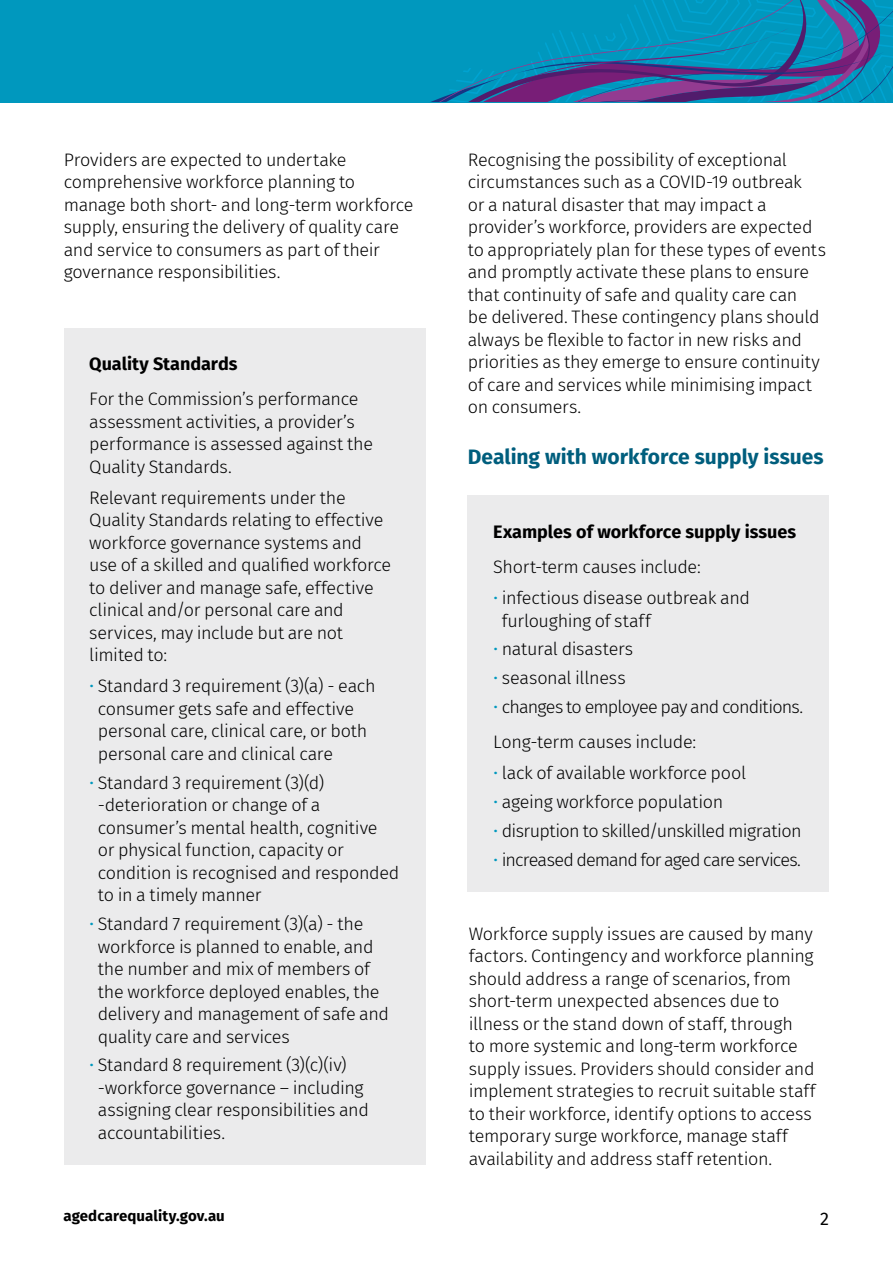
<style>
.page{position:relative;width:893px;height:1263px;background:#fff}
.page>*{position:absolute;margin:0;border:0;box-sizing:border-box;transform-origin:0 0}
.t1{font:700 21px "Fira Sans";color:#005e7d}
.Body_text{font:300 18px/22.5px "Fira Sans";letter-spacing:-.02em;color:#000}
.bullets{font:300 18px/22.5px "Fira Sans";letter-spacing:-.02em;color:#000}
.Bullet_last{font:300 18px/22.5px "Fira Sans";letter-spacing:-.02em;color:#000}
.t2{font:700 18px "Fira Sans";color:#000}
.bullets-2{font:300 18px "Fira Sans";letter-spacing:-.05em;color:#000}
.Bullet_last-2{font:300 18px "Fira Sans";letter-spacing:-.045em;color:#000}
.t3{font:18px "Fira Sans";color:#000}
.t4{font:700 15px "Fira Sans";letter-spacing:.005em;color:#000}
.s1{color:#0098be}
</style>
<div class="page">
<div style="left:0;top:0;width:893px;height:102px;background:#0098be"></div>
<svg style="left:431px;top:0;width:462px;height:102px"></svg>
<div style="left:64px;top:328px;width:361px;height:836px;background:#ebebec"></div>
<div style="left:468px;top:495px;width:361px;height:396px;background:#ebebec"></div>
<p class="Body_text" style="left:64px;top:148px;width:351px">Providers are expected to undertake comprehensive workforce planning to manage both short- and long-term workforce supply, ensuring the delivery of quality care and service to consumers as part of their governance responsibilities.</p>
<h4 class="t2" style="left:89px;top:348px;width:150px">Quality Standards</h4>
<p class="Body_text" style="left:89px;top:388px;width:285px">For the Commission’s performance assessment activities, a provider’s performance is assessed against the<br>Quality Standards.</p>
<p class="Body_text" style="left:89px;top:486px;width:303px">Relevant requirements under the Quality Standards relating to effective workforce governance systems and use of a skilled and qualified workforce to deliver and manage safe, effective clinical and/or personal care and services, may include but are not limited to:</p>
<p class="bullets" style="left:98px;top:675px;width:279px;text-indent:-9px"><span class="s1">•</span> Standard 3 requirement (3)(a) - each consumer gets safe and effective personal care, clinical care, or both personal care and clinical care</p>
<p class="bullets" style="left:98px;top:771px;width:303px;text-indent:-9px"><span class="s1">•</span> Standard 3 requirement (3)(d) -deterioration or change of a consumer’s mental health, cognitive<br>or physical function, capacity or condition is recognised and responded to in a timely manner</p>
<p class="bullets" style="left:98px;top:912px;width:293px;text-indent:-9px"><span class="s1">•</span> Standard 7 requirement (3)(a) - the workforce is planned to enable, and the number and mix of members of the workforce deployed enables, the delivery and management of safe and quality care and services</p>
<p class="Bullet_last" style="left:98px;top:1054px;width:273px;text-indent:-9px"><span class="s1">•</span> Standard 8 requirement (3)(c)(iv) -workforce governance – including assigning clear responsibilities and accountabilities.</p>
<p class="Body_text" style="left:468px;top:148px;width:360px">Recognising the possibility of exceptional circumstances such as a COVID-19 outbreak<br>or a natural disaster that may impact a provider’s workforce, providers are expected to appropriately plan for these types of events and promptly activate these plans to ensure that continuity of safe and quality care can<br>be delivered. These contingency plans should always be flexible to factor in new risks and priorities as they emerge to ensure continuity of care and services while minimising impact on consumers.</p>
<h3 class="t1" style="left:468px;top:439px;width:357px">Dealing with workforce supply issues</h3>
<h4 class="t2" style="left:493px;top:516px;width:304px">Examples of workforce supply issues</h4>
<p class="Body_text" style="left:493px;top:555px;width:209px">Short-term causes include:</p>
<p class="bullets" style="left:502px;top:586px;width:250px;text-indent:-9px"><span class="s1">•</span> infectious disease outbreak and furloughing of staff</p>
<p class="bullets" style="left:493px;top:638px;width:141px"><span class="s1">•</span> natural disasters</p>
<p class="bullets" style="left:493px;top:667px;width:134px"><span class="s1">•</span> seasonal illness</p>
<p class="Bullet_last-2" style="left:493px;top:694px;width:312px"><span class="s1">•</span> changes to employee pay and conditions.</p>
<p class="Body_text" style="left:493px;top:731px;width:205px">Long-term causes include:</p>
<p class="bullets" style="left:493px;top:762px;width:254px"><span class="s1">•</span> lack of available workforce pool</p>
<p class="bullets" style="left:493px;top:791px;width:232px"><span class="s1">•</span> ageing workforce population</p>
<p class="bullets" style="left:493px;top:819px;width:310px"><span class="s1">•</span> disruption to skilled/unskilled migration</p>
<p class="bullets-2" style="left:493px;top:847px;width:309px"><span class="s1">•</span> increased demand for aged care services.</p>
<p class="Body_text" style="left:469px;top:922px;width:348px">Workforce supply issues are caused by many factors. Contingency and workforce planning should address a range of scenarios, from short-term unexpected absences due to illness or the stand down of staff, through<br>to more systemic and long-term workforce supply issues. Providers should consider and implement strategies to recruit suitable staff to their workforce, identify options to access temporary surge workforce, manage staff availability and address staff retention.</p>
<p class="t4" style="left:63px;top:1203px;width:163px">agedcarequality.gov.au</p>
<p class="t3" style="left:820px;top:1205px;width:10px">2</p>
</div>
